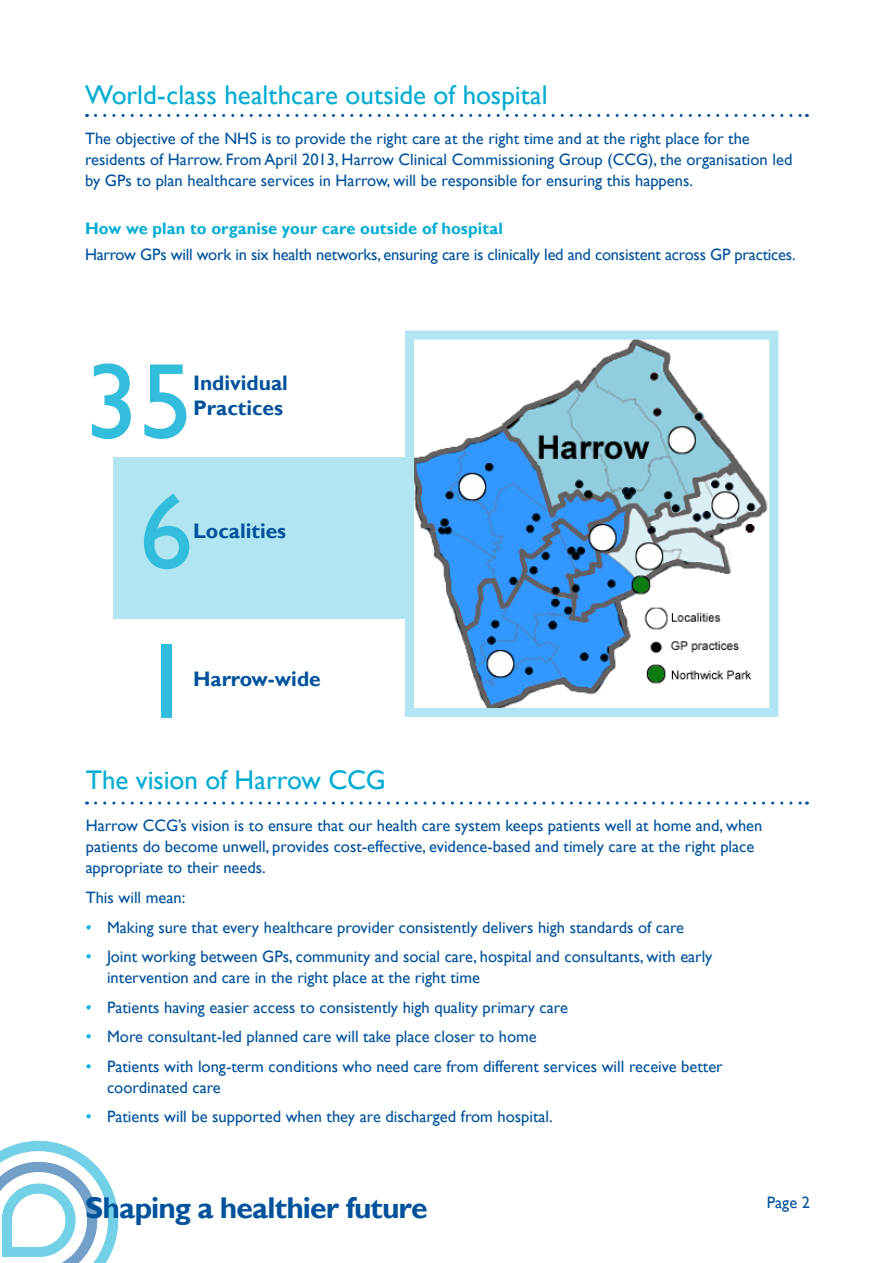
<style>
.page{position:relative;width:893px;height:1263px;background:#fff}
.page>*{position:absolute;margin:0;border:0;box-sizing:border-box;transform-origin:0 0}
.t1{font:108px "Gill Sans";color:#33bddc}
.t2{font:700 30px "Gill Sans";letter-spacing:-.03em;color:#00529b}
.t3{font:27px "Gill Sans";color:#00acd3}
.t4{font:700 21px/25.2px "Gill Sans";color:#00529b}
.t5{font:16.5px/21px "Gill Sans";color:#00529b}
.t6{font:700 16.5px "Gill Sans";letter-spacing:.005em;color:#00acd3}
.s1{color:#00aeef}
</style>
<div class="page">
<img style="left:0;top:1141px;width:119px;height:122px">
<svg style="left:96px;top:114px;width:711px;height:3px"></svg>
<svg style="left:96px;top:801px;width:711px;height:3px"></svg>
<div style="left:113px;top:457px;width:451px;height:162px;background:#b0e5f1"></div>
<img style="left:415px;top:341px;width:353px;height:366px">
<div style="left:405px;top:331px;width:373px;height:386px;border:9px solid #b0e5f1"></div>
<p class="t3" style="left:85px;top:79px;width:464px">World-class healthcare outside of hospital</p>
<p class="t5" style="left:85px;top:129px;width:709px">The objective of the NHS is to provide the right care at the right time and at the right place for the residents of Harrow. From April 2013, Harrow Clinical Commissioning Group (CCG), the organisation led by GPs to plan healthcare services in Harrow, will be responsible for ensuring this happens.</p>
<p class="t6" style="left:85px;top:219px;width:419px">How we plan to organise your care outside of hospital</p>
<p class="t5" style="left:85px;top:244px;width:712px">Harrow GPs will work in six health networks, ensuring care is clinically led and consistent across GP practices.</p>
<p class="t1" style="left:85px;top:339px;width:109px">35</p>
<p class="t4" style="left:193px;top:371px;width:96px">Individual<br>Practices</p>
<p class="t1" style="left:139px;top:469px;width:55px">6</p>
<p class="t4" style="left:193px;top:519px;width:95px">Localities</p>
<p class="t1" style="left:139px;top:619px;width:55px">1</p>
<p class="t4" style="left:193px;top:667px;width:129px">Harrow-wide</p>
<p class="t3" style="left:86px;top:765px;width:301px">The vision of Harrow CCG</p>
<p class="t5" style="left:86px;top:816px;width:678px">Harrow CCG’s vision is to ensure that our health care system keeps patients well at home and, when patients do become unwell, provides cost-effective, evidence-based and timely care at the right place appropriate to their needs.</p>
<p class="t5" style="left:86px;top:887px;width:101px">This will mean:</p>
<p class="t5" style="left:86px;top:917px;width:600px"><span class="s1">•</span> Making sure that every healthcare provider consistently delivers high standards of care</p>
<p class="t5" style="left:107px;top:946px;width:607px;text-indent:-21px"><span class="s1">•</span> Joint working between GPs, community and social care, hospital and consultants, with early intervention and care in the right place at the right time</p>
<p class="t5" style="left:86px;top:997px;width:484px"><span class="s1">•</span> Patients having easier access to consistently high quality primary care</p>
<p class="t5" style="left:86px;top:1026px;width:453px"><span class="s1">•</span> More consultant-led planned care will take place closer to home</p>
<p class="t5" style="left:107px;top:1056px;width:617px;text-indent:-21px"><span class="s1">•</span> Patients with long-term conditions who need care from different services will receive better coordinated care</p>
<p class="t5" style="left:86px;top:1106px;width:469px"><span class="s1">•</span> Patients will be supported when they are discharged from hospital.</p>
<h2 class="t2" style="left:85px;top:1189px;width:344px">Shaping a healthier future</h2>
<p class="t5" style="left:767px;top:1193px;width:45px">Page 2</p>
</div>
